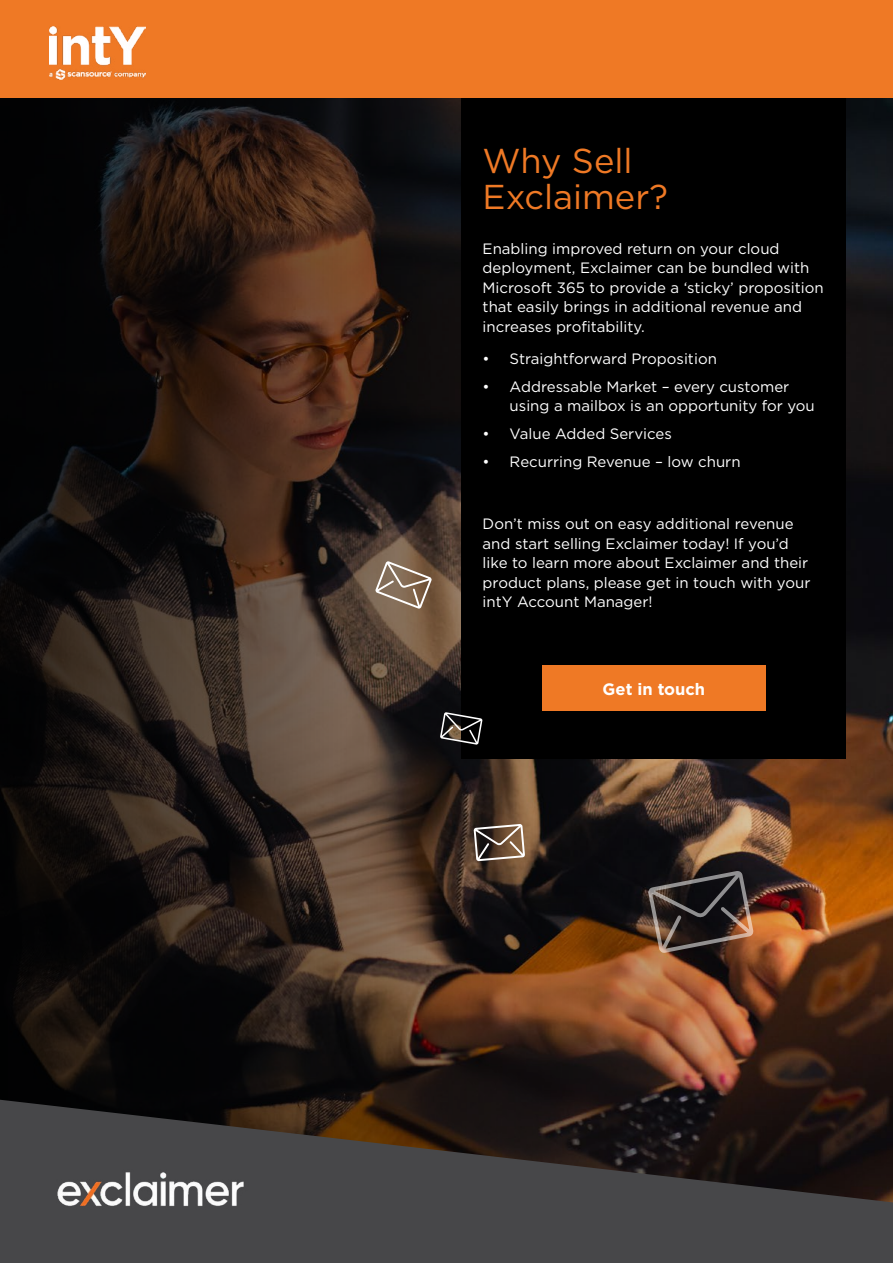
<style>
.page{position:relative;width:893px;height:1263px;background:#fff}
.page>*{position:absolute;margin:0;border:0;box-sizing:border-box;transform-origin:0 0}
.t1{font:34.5px/36px "Gotham";color:#ef7925}
.t2{font:700 16.5px "Gotham";color:#fff}
.t3{font:15px/19.5px "Gotham";color:#fff}
</style>
<div class="page">
<img style="left:0;top:98px;width:893px;height:1002px">
<svg style="left:648px;top:870px;width:106px;height:83px;background:#443732"></svg>
<div style="left:461px;top:0;width:385px;height:759px;background:#000"></div>
<div style="left:542px;top:665px;width:224px;height:46px;background:#ef7925"></div>
<svg style="left:0;top:1100px;width:893px;height:163px;background:#393635"></svg>
<img style="left:44px;top:1169px;width:212px;height:44px">
<div style="left:0;top:0;width:893px;height:98px;background:#ef7925"></div>
<img style="left:50px;top:27px;width:95px;height:52px">
<svg style="left:375px;top:561px;width:57px;height:48px;background:#95806d"></svg>
<svg style="left:474px;top:824px;width:51px;height:37px;background:#7e6d5f"></svg>
<svg style="left:440px;top:712px;width:42px;height:33px"></svg>
<h1 class="t1" style="left:483px;top:142px;width:187px">Why Sell<br>Exclaimer?</h1>
<p class="t3" style="left:483px;top:238px;width:343px">Enabling improved return on your cloud deployment, Exclaimer can be bundled with Microsoft 365 to provide a ‘sticky’ proposition that easily brings in additional revenue and increases profitability.</p>
<p class="t3" style="left:483px;top:348px;width:236px">• Straightforward Proposition</p>
<p class="t3" style="left:510px;top:376px;width:307px;text-indent:-27px">• Addressable Market – every customer using a mailbox is an opportunity for you</p>
<p class="t3" style="left:483px;top:424px;width:191px">• Value Added Services</p>
<p class="t3" style="left:483px;top:452px;width:259px">• Recurring Revenue – low churn</p>
<p class="t3" style="left:483px;top:514px;width:329px">Don’t miss out on easy additional revenue and start selling Exclaimer today! If you’d like to learn more about Exclaimer and their product plans, please get in touch with your intY Account Manager!</p>
<p class="t2" style="left:603px;top:678px;width:104px">Get in touch</p>
</div>
